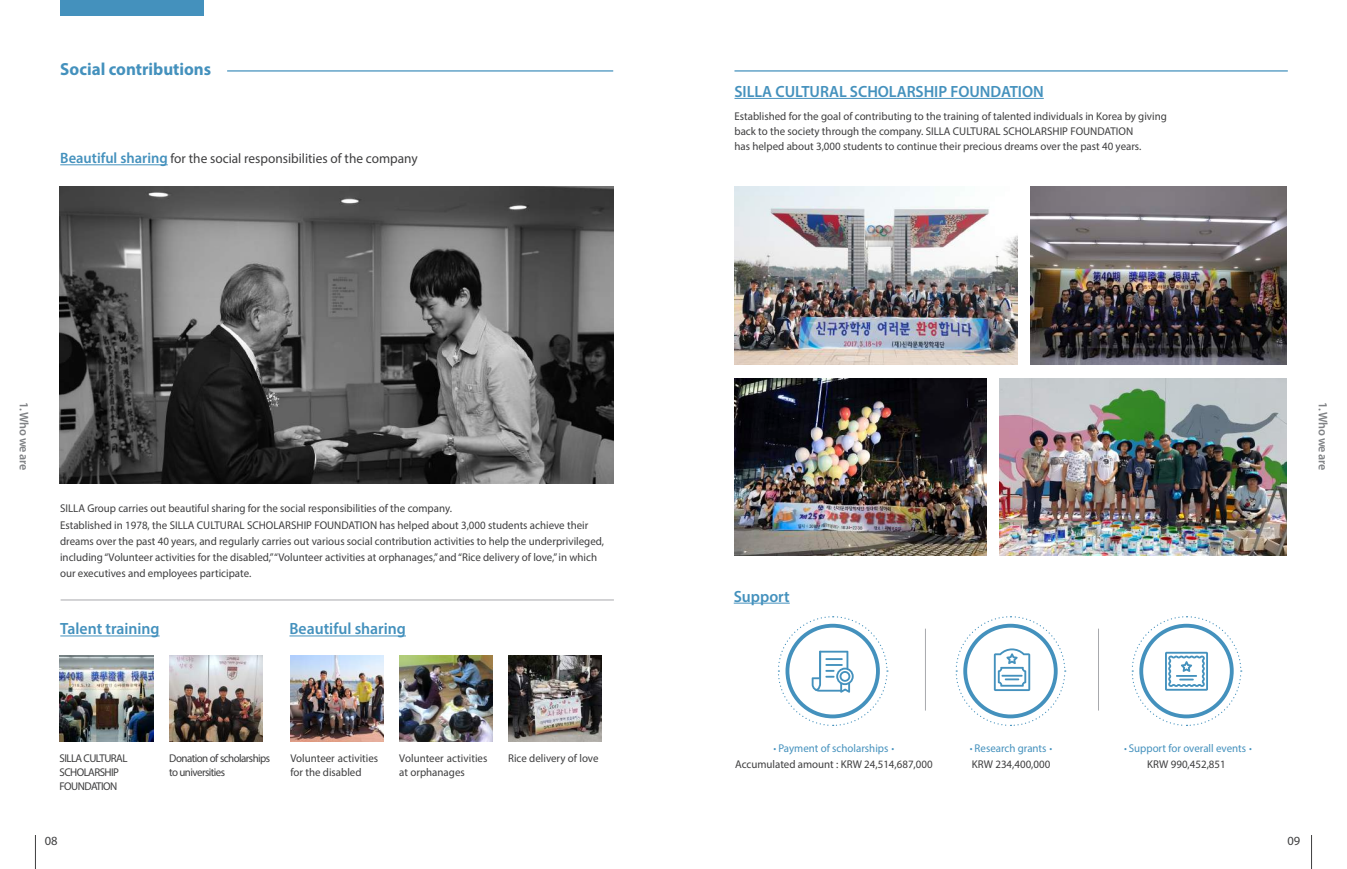
<style>
.page{position:relative;width:1347px;height:869px;background:#fff}
.page>*{position:absolute;margin:0;border:0;box-sizing:border-box;transform-origin:0 0}
.t1{font:700 17.5px "Myriad Pro";color:#4491bd}
.t2{font:600 16.25px "Myriad Pro";color:#4491bd}
.t3{font:13.75px "Myriad Pro";color:#3e3e3f}
.t4{font:600 12.5px "Myriad Pro";letter-spacing:-.03em;color:#808285}
.t5{font:12.5px "Myriad Pro";color:#3e3e3f}
.t6{font:11.25px/16.2px "Myriad Pro";color:#3e3e3f}
.t7{font:11.25px/13.8px "Myriad Pro";letter-spacing:-.05em;color:#3e3e3f}
.t8{font:11.25px/16.2px "Myriad Pro";color:#4491bd;text-align:center}
.s1{font-weight:600;font-size:15px;color:#4491bd}
.s2{font-weight:700;color:#4491bd}
.s3{color:#4491bd}
.s4{font-weight:700}
.s5{color:#3e3e3f}
</style>
<div class="page">
<img style="left:734px;top:378px;width:252px;height:177px">
<img style="left:60px;top:655px;width:94px;height:86px">
<hr style="left:60px;top:164px;width:108px;height:1px;background:#4491bd">
<hr style="left:60px;top:635px;width:100px;height:1px;background:#4491bd">
<hr style="left:734px;top:98px;width:309px;height:1px;background:#4491bd">
<hr style="left:733px;top:602px;width:56px;height:1px;background:#4491bd">
<hr style="left:289px;top:635px;width:117px;height:1px;background:#4491bd">
<img style="left:734px;top:187px;width:283px;height:177px">
<img style="left:1030px;top:187px;width:256px;height:177px">
<img style="left:999px;top:378px;width:287px;height:177px">
<hr style="left:227px;top:70px;width:386px;height:1px;background:#4491bd">
<hr style="left:734px;top:70px;width:553px;height:1px;background:#4491bd">
<hr style="left:925px;top:628px;width:1px;height:82px;background:#a8a9ad">
<hr style="left:1098px;top:628px;width:1px;height:82px;background:#a8a9ad">
<hr style="left:61px;top:599px;width:553px;height:1px;background:#a8a9ad">
<hr style="left:35px;top:834px;width:1px;height:34px;background:#3e3e3f">
<hr style="left:1311px;top:834px;width:1px;height:34px;background:#3e3e3f">
<img style="left:169px;top:655px;width:94px;height:86px">
<img style="left:290px;top:655px;width:94px;height:85px">
<img style="left:399px;top:655px;width:94px;height:86px">
<img style="left:508px;top:655px;width:93px;height:86px">
<div style="left:60px;top:0;width:144px;height:15px;background:#4491bd"></div>
<img style="left:60px;top:187px;width:554px;height:296px">
<svg style="left:778px;top:616px;width:110px;height:110px"></svg>
<svg style="left:955px;top:616px;width:111px;height:110px"></svg>
<svg style="left:1131px;top:616px;width:111px;height:110px"></svg>
<h1 class="t1" style="left:60px;top:58px;width:152px">Social contributions</h1>
<p class="t3" style="left:60px;top:150px;width:359px"><span class="s1">Beautiful sharing</span> for the social responsibilities of the company</p>
<h2 class="t2" style="left:734px;top:81px;width:311px">SILLA CULTURAL SCHOLARSHIP FOUNDATION</h2>
<p class="t6" style="left:734px;top:109px;width:434px;line-height:15px">Established for the goal of contributing to the training of talented individuals in Korea by giving back to the society through the company. SILLA CULTURAL SCHOLARSHIP FOUNDATION<br>has helped about 3,000 students to continue their precious dreams over the past 40 years.</p>
<p class="t4" style="left:32px;top:401px;width:70px;rotate:90deg">1. Who we are</p>
<p class="t4" style="left:1330px;top:401px;width:70px;rotate:90deg">1. Who we are</p>
<p class="t6" style="left:60px;top:500px;width:545px">SILLA Group carries out beautiful sharing for the social responsibilities of the company.<br>Established in 1978, the SILLA CULTURAL SCHOLARSHIP FOUNDATION has helped about 3,000 students achieve their dreams over the past 40 years, and regularly carries out various social contribution activities to help the underprivileged, including “Volunteer activities for the disabled,” “Volunteer activities at orphanages,” and “Rice delivery of love,” in which our executives and employees participate.</p>
<h2 class="t2" style="left:60px;top:618px;width:101px">Talent training</h2>
<h2 class="t2" style="left:289px;top:618px;width:118px">Beautiful sharing</h2>
<h2 class="t2" style="left:733px;top:585px;width:57px">Support</h2>
<p class="t7" style="left:60px;top:751px;width:70px">SILLA CULTURAL<br>SCHOLARSHIP<br>FOUNDATION</p>
<p class="t6" style="left:735px;top:739px;width:199px;text-align:center"><span class="s2">·</span> <span class="s3">Payment of scholarships</span> <span class="s2">·<br></span>Accumulated amount : KRW 24,514,687,000</p>
<p class="t8" style="left:1124px;top:739px;width:129px"><span class="s4">·</span> Support for overall events <span class="s4">·<br></span><span class="s5">KRW 990,452,851</span></p>
<p class="t8" style="left:969px;top:739px;width:84px;text-align:left"><span class="s4">·</span> Research grants <span class="s4">·<br></span><span class="s5">KRW 234,400,000</span></p>
<p class="t7" style="left:169px;top:751px;width:102px">Donation of scholarships to universities</p>
<p class="t6" style="left:290px;top:751px;width:89px;line-height:13.8px">Volunteer activities for the disabled</p>
<p class="t6" style="left:399px;top:751px;width:90px;line-height:13.8px">Volunteer activities at orphanages</p>
<p class="t6" style="left:508px;top:750px;width:92px">Rice delivery of love</p>
<p class="t5" style="left:45px;top:833px;width:14px">08</p>
<p class="t5" style="left:1287px;top:833px;width:14px">09</p>
</div>
